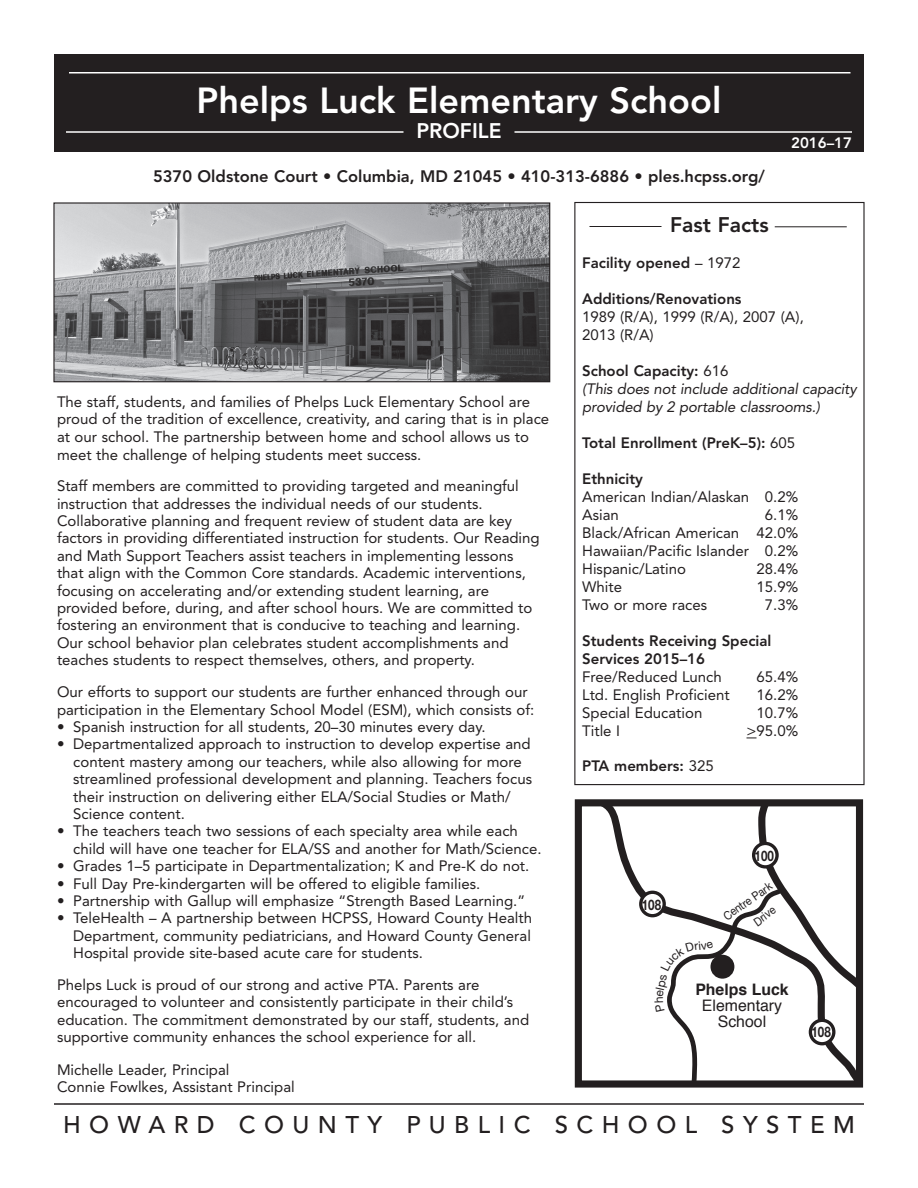
<style>
.page{position:relative;width:918px;height:1188px;background:#fff}
.page>*{position:absolute;margin:0;border:0;box-sizing:border-box;transform-origin:0 0}
.t1{font:800 36px "Avenir LT Std";color:#fff}
.t2{font:500 24px "Avenir LT Std";letter-spacing:.35em;color:#231f20}
.t3{font:800 21px "Avenir LT Std";color:#231f20}
.t4{font:800 21px "Avenir LT Std";color:#fff}
.t5{font:800 16.5px "Avenir LT Std";color:#231f20}
.t6{font:15.9px/15.9px "Helvetica";color:#231f20;text-align:center}
.t7{font:700 15.9px "Helvetica";color:#231f20}
.t8{font:15px/17.4px "Avenir LT Std";color:#231f20}
.t9{font:800 15px/18px "Avenir LT Std";color:#231f20}
.t10{font:italic 15px/18px "Avenir LT Std";letter-spacing:-.01em;color:#231f20}
.t11{font:800 15px "Avenir LT Std";color:#fff}
.t12{font:700 14.55px "Helvetica Neue LT Std";color:#231f20;scale:.8 1}
.t13{font:11.85px/21.5px "Helvetica Neue LT Std";color:#231f20;scale:.9 1}
.s1{font-weight:400}
.s2{font-weight:800;font-style:normal}
.s3{font-style:normal}
</style>
<div class="page">
<div style="left:54px;top:54px;width:810px;height:98px;background:#231f20"></div>
<hr style="left:66px;top:131px;width:338px;height:2px;background:#fff">
<hr style="left:514px;top:131px;width:338px;height:2px;background:#fff">
<hr style="left:69px;top:72px;width:781px;height:2px;background:#fff">
<div style="left:574px;top:202px;width:291px;height:583px;border:1px solid #231f20"></div>
<img style="left:55px;top:204px;width:493px;height:176px">
<div style="left:53px;top:202px;width:497px;height:180px;border:1px solid #231f20"></div>
<hr style="left:54px;top:1103px;width:810px;height:2px;background:#231f20">
<hr style="left:590px;top:226px;width:72px;height:1px;background:#231f20">
<hr style="left:775px;top:226px;width:72px;height:1px;background:#231f20">
<div style="left:575px;top:799px;width:288px;height:289px;border:7px solid #231f20"></div>
<svg style="left:593px;top:799px;width:61px;height:289px"></svg>
<div style="left:641px;top:892px;width:23px;height:24px;background:#fff;border-radius:50%"></div>
<div style="left:639px;top:891px;width:27px;height:26px;border:3px solid #231f20;border-radius:50%"></div>
<svg style="left:654px;top:799px;width:210px;height:289px"></svg>
<h1 class="t1" style="left:196px;top:79px;width:527px">Phelps Luck Elementary School</h1>
<h3 class="t4" style="left:416px;top:119px;width:87px">PROFILE</h3>
<p class="t5" style="left:153px;top:167px;width:613px">5370 Oldstone Court • Columbia, MD 21045 • 410-313-6886 • ples.hcpss.org/</p>
<p class="t11" style="left:791px;top:134px;width:62px">2016–17</p>
<p class="t8" style="left:57px;top:393px;width:494px">The staff, students, and families of Phelps Luck Elementary School are proud of the tradition of excellence, creativity, and caring that is in place at our school. The partnership between home and school allows us to meet the challenge of helping students meet success.</p>
<p class="t8" style="left:57px;top:477px;width:484px">Staff members are committed to providing targeted and meaningful instruction that addresses the individual needs of our students.<br>Collaborative planning and frequent review of student data are key factors in providing differentiated instruction for students. Our Reading and Math Support Teachers assist teachers in implementing lessons that align with the Common Core standards. Academic interventions, focusing on accelerating and/or extending student learning, are provided before, during, and after school hours. We are committed to fostering an environment that is conducive to teaching and learning.<br>Our school behavior plan celebrates student accomplishments and teaches students to respect themselves, others, and property.</p>
<p class="t8" style="left:57px;top:683px;width:479px">Our efforts to support our students are further enhanced through our participation in the Elementary School Model (ESM), which consists of:</p>
<p class="t8" style="left:57px;top:718px;width:430px">• Spanish instruction for all students, 20–30 minutes every day.</p>
<p class="t8" style="left:73px;top:736px;width:460px;text-indent:-16px">• Departmentalized approach to instruction to develop expertise and content mastery among our teachers, while also allowing for more streamlined professional development and planning. Teachers focus their instruction on delivering either ELA/Social Studies or Math/ Science content.</p>
<p class="t8" style="left:73px;top:823px;width:470px;text-indent:-16px">• The teachers teach two sessions of each specialty area while each child will have one teacher for ELA/SS and another for Math/Science.</p>
<p class="t8" style="left:57px;top:857px;width:474px">• Grades 1–5 participate in Departmentalization; K and Pre-K do not.</p>
<p class="t8" style="left:57px;top:875px;width:425px">• Full Day Pre-kindergarten will be offered to eligible families.</p>
<p class="t8" style="left:57px;top:892px;width:470px">• Partnership with Gallup will emphasize “Strength Based Learning.”</p>
<p class="t8" style="left:73px;top:910px;width:460px;text-align:justify;text-indent:-16px">• TeleHealth – A partnership between HCPSS, Howard County Health Department, community pediatricians, and Howard County General Hospital provide site-based acute care for students.</p>
<p class="t8" style="left:57px;top:976px;width:474px">Phelps Luck is proud of our strong and active PTA. Parents are encouraged to volunteer and consistently participate in their child’s education. The commitment demonstrated by our staff, students, and supportive community enhances the school experience for all.</p>
<p class="t8" style="left:57px;top:1061px;width:239px">Michelle Leader, Principal<br>Connie Fowlkes, Assistant Principal</p>
<h3 class="t3" style="left:670px;top:213px;width:100px">Fast Facts</h3>
<p class="t9" style="left:582px;top:254px;width:160px">Facility opened <span class="s1">– 1972</span></p>
<p class="t9" style="left:582px;top:290px;width:161px">Additions/Renovations</p>
<p class="t8" style="left:582px;top:308px;width:223px;line-height:18px">1989 (R/A), 1999 (R/A), 2007 (A),<br>2013 (R/A)</p>
<p class="t10" style="left:582px;top:363px;width:276px"><span class="s2">School Capacity:</span> <span class="s3">616<br></span>(This does not include additional capacity provided by 2 portable classrooms.)</p>
<p class="t9" style="left:582px;top:434px;width:214px">Total Enrollment (PreK–5): <span class="s1">605</span></p>
<p class="t9" style="left:582px;top:470px;width:62px">Ethnicity</p>
<p class="t8" style="left:582px;top:488px;width:218px;line-height:18px">American Indian/Alaskan 0.2%<br>Asian</p>
<p class="t8" style="left:582px;top:506px;width:218px;line-height:18px;text-align:justify;text-indent:183px">6.1% Black/African American 42.0% Hawaiian/Pacific Islander 0.2% Hispanic/Latino</p>
<p class="t8" style="left:757px;top:561px;width:43px">28.4%</p>
<p class="t8" style="left:582px;top:579px;width:42px">White</p>
<p class="t8" style="left:757px;top:579px;width:43px">15.9%</p>
<p class="t8" style="left:582px;top:597px;width:126px">Two or more races</p>
<p class="t8" style="left:765px;top:597px;width:35px">7.3%</p>
<p class="t9" style="left:582px;top:632px;width:191px">Students Receiving Special<br>Services 2015–16</p>
<p class="t8" style="left:582px;top:669px;width:141px">Free/Reduced Lunch</p>
<p class="t8" style="left:757px;top:669px;width:43px">65.4%</p>
<p class="t8" style="left:582px;top:687px;width:149px">Ltd. English Proficient</p>
<p class="t8" style="left:757px;top:687px;width:43px">16.2%</p>
<p class="t8" style="left:582px;top:705px;width:122px">Special Education</p>
<p class="t8" style="left:757px;top:705px;width:43px">10.7%</p>
<p class="t8" style="left:582px;top:723px;width:39px">Title I</p>
<p class="t8" style="left:747px;top:723px;width:53px">&gt;95.0%</p>
<p class="t9" style="left:582px;top:757px;width:133px">PTA members: <span class="s1">325</span></p>
<p class="t12" style="left:642px;top:895px;width:26px">108</p>
<p class="t12" style="left:755px;top:846px;width:26px">100</p>
<p class="t13" style="left:736px;top:896px;width:40px;text-indent:-21px;rotate:-35deg">Centre Park<br>Drive</p>
<p class="t7" style="left:695px;top:977px;width:95px">Phelps Luck</p>
<p class="t6" style="left:702px;top:998px;width:82px">Elementary<br>School</p>
<p class="t12" style="left:811px;top:1022px;width:26px">108</p>
<h2 class="t2" style="left:63px;top:1110px;width:793px">HOWARD COUNTY PUBLIC SCHOOL SYSTEM</h2>
</div>
